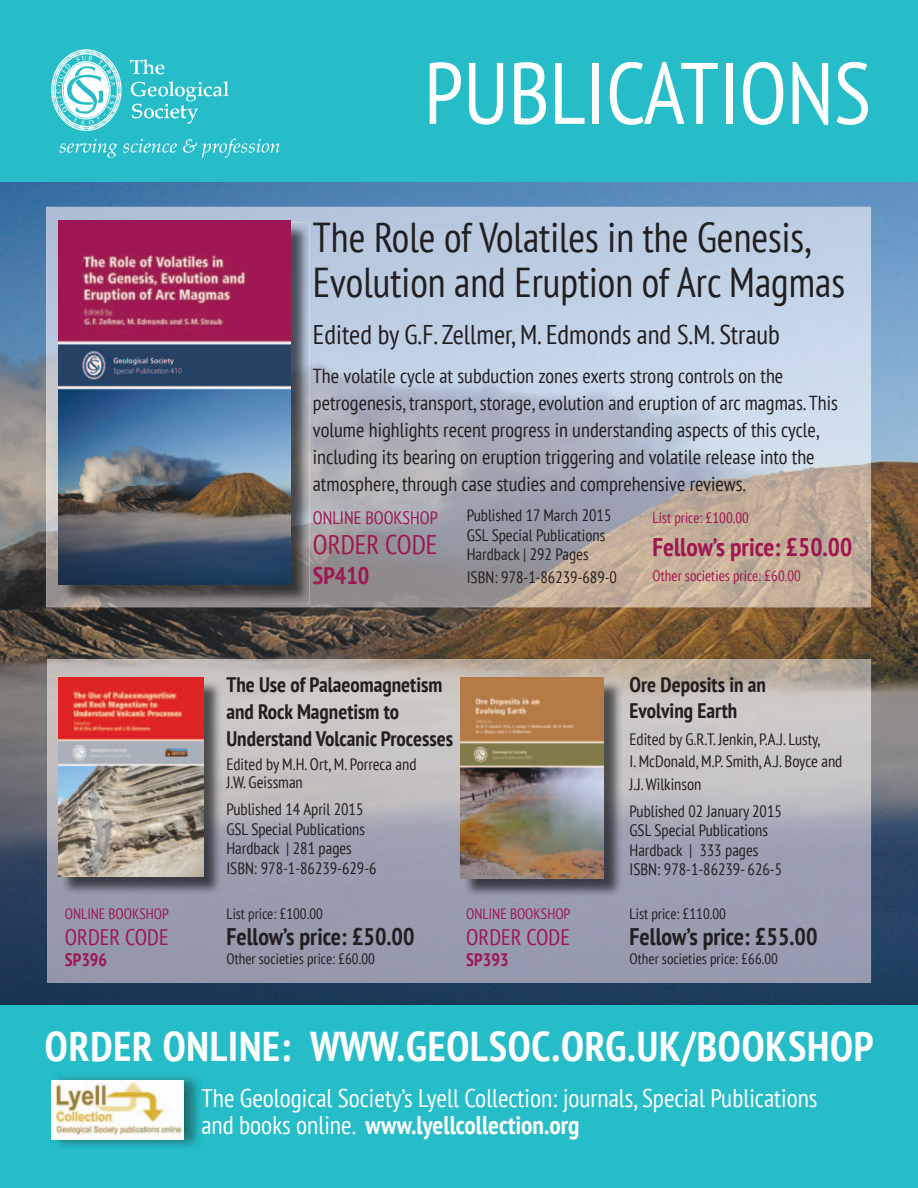
<style>
.page{position:relative;width:918px;height:1188px;background:#fff}
.page>*{position:absolute;margin:0;border:0;box-sizing:border-box;transform-origin:0 0}
.t1{font:condensed 87px "PT Sans";color:#fff}
.t2{font:condensed 41.7px/45px "PT Sans";color:#231f20}
.t3{font:700 condensed 41.55px "PT Sans";letter-spacing:.02em;color:#fff}
.t4{font:condensed 27px "PT Sans";color:#231f20}
.t5{font:condensed 27px "PT Sans";color:#9f1752}
.t6{font:condensed 25.5px/27px "PT Sans";color:#fff}
.t7{font:700 condensed 25.5px "PT Sans";color:#9f1752}
.t8{font:700 condensed 24px "PT Sans";color:#231f20}
.t9{font:700 condensed 24px "PT Sans";color:#9f1752}
.t10{font:condensed 22.5px "PT Sans";color:#9f1752}
.t11{font:700 condensed 21px/27px "PT Sans";color:#231f20}
.t12{font:condensed 20.25px/27px "PT Sans";color:#231f20}
.t13{font:condensed 18px "PT Sans";color:#9f1752}
.t14{font:700 condensed 18px "PT Sans";color:#9f1752}
.t15{font:condensed 16.5px/19.5px "PT Sans";color:#231f20}
.t16{font:condensed 15px "PT Sans";color:#231f20}
.t17{font:condensed 15px "PT Sans";color:#9f1752}
.s1{font-weight:700}
</style>
<div class="page">
<img style="left:0;top:182px;width:918px;height:823px">
<img style="left:46px;top:207px;width:825px;height:400px">
<img style="left:47px;top:659px;width:824px;height:324px">
<div style="left:0;top:1005px;width:918px;height:183px;background:#26bdc9"></div>
<img style="left:51px;top:1073px;width:150px;height:77px">
<img style="left:52px;top:1081px;width:132px;height:58px">
<div style="left:0;top:0;width:918px;height:182px;background:#26bdc9"></div>
<img style="left:51px;top:49px;width:229px;height:109px">
<img style="left:260px;top:223px;width:50px;height:381px">
<img style="left:61px;top:585px;width:199px;height:19px">
<img style="left:59px;top:221px;width:232px;height:364px">
<img style="left:61px;top:680px;width:162px;height:215px">
<img style="left:58px;top:678px;width:146px;height:198px">
<img style="left:463px;top:680px;width:159px;height:217px">
<img style="left:461px;top:678px;width:142px;height:200px">
<h1 class="t1" style="left:424px;top:35px;width:448px">PUBLICATIONS</h1>
<h2 class="t2" style="left:313px;top:214px;width:534px">The Role of Volatiles in the Genesis,<br>Evolution and Eruption of Arc Magmas</h2>
<h3 class="t4" style="left:313px;top:316px;width:469px">Edited by G.F. Zellmer, M. Edmonds and S.M. Straub</h3>
<p class="t12" style="left:313px;top:362px;width:527px">The volatile cycle at subduction zones exerts strong controls on the petrogenesis, transport, storage, evolution and eruption of arc magmas. This volume highlights recent progress in understanding aspects of this cycle, including its bearing on eruption triggering and volatile release into the atmosphere, through case studies and comprehensive reviews.</p>
<p class="t15" style="left:467px;top:505px;width:146px">Published 17 March 2015<br>GSL Special Publications<br>Hardback | 292 Pages</p>
<p class="t15" style="left:467px;top:567px;width:152px">ISBN: 978-1-86239-689-0</p>
<p class="t13" style="left:313px;top:506px;width:126px">ONLINE BOOKSHOP</p>
<h3 class="t5" style="left:313px;top:527px;width:126px">ORDER CODE</h3>
<h3 class="t9" style="left:313px;top:560px;width:58px">SP410</h3>
<p class="t17" style="left:653px;top:507px;width:98px">List price: £100.00</p>
<h3 class="t7" style="left:653px;top:530px;width:201px">Fellow’s price: £50.00</h3>
<p class="t17" style="left:653px;top:566px;width:150px">Other societies price: £60.00</p>
<p class="t17" style="left:65px;top:904px;width:106px">ONLINE BOOKSHOP</p>
<h3 class="t10" style="left:65px;top:922px;width:105px">ORDER CODE</h3>
<p class="t14" style="left:65px;top:947px;width:44px">SP396</p>
<p class="t11" style="left:226px;top:671px;width:228px">The Use of Palaeomagnetism and Rock Magnetism to<br>Understand Volcanic Processes</p>
<p class="t15" style="left:226px;top:755px;width:192px;line-height:18px">Edited by M.H. Ort, M. Porreca and<br>J.W. Geissman</p>
<p class="t15" style="left:226px;top:799px;width:152px">Published 14 April 2015<br>GSL Special Publications<br>Hardback | 281 pages<br>ISBN: 978-1-86239-629-6</p>
<p class="t16" style="left:226px;top:904px;width:98px">List price: £100.00</p>
<h3 class="t8" style="left:226px;top:920px;width:190px">Fellow’s price: £50.00</h3>
<p class="t16" style="left:226px;top:949px;width:150px">Other societies price: £60.00</p>
<p class="t17" style="left:466px;top:904px;width:106px">ONLINE BOOKSHOP</p>
<h3 class="t10" style="left:466px;top:922px;width:105px">ORDER CODE</h3>
<p class="t14" style="left:466px;top:947px;width:44px">SP393</p>
<p class="t11" style="left:630px;top:672px;width:138px;line-height:25.5px">Ore Deposits in an<br>Evolving Earth</p>
<p class="t15" style="left:630px;top:727px;width:214px;line-height:22.5px">Edited by G.R.T. Jenkin, P.A.J. Lusty,<br>I. McDonald, M.P. Smith, A.J. Boyce and<br>J.J. Wilkinson</p>
<p class="t15" style="left:630px;top:801px;width:154px">Published 02 January 2015<br>GSL Special Publications<br>Hardback | 333 pages<br>ISBN: 978-1-86239- 626-5</p>
<p class="t16" style="left:630px;top:904px;width:98px">List price: £110.00</p>
<h3 class="t8" style="left:630px;top:920px;width:190px">Fellow’s price: £55.00</h3>
<p class="t16" style="left:630px;top:949px;width:150px">Other societies price: £66.00</p>
<h3 class="t3" style="left:45px;top:1019px;width:830px">ORDER ONLINE: WWW.GEOLSOC.ORG.UK/BOOKSHOP</h3>
<h3 class="t6" style="left:201px;top:1084px;width:618px">The Geological Society’s Lyell Collection: journals, Special Publications and books online. <span class="s1">www.lyellcollection.org</span></h3>
</div>
